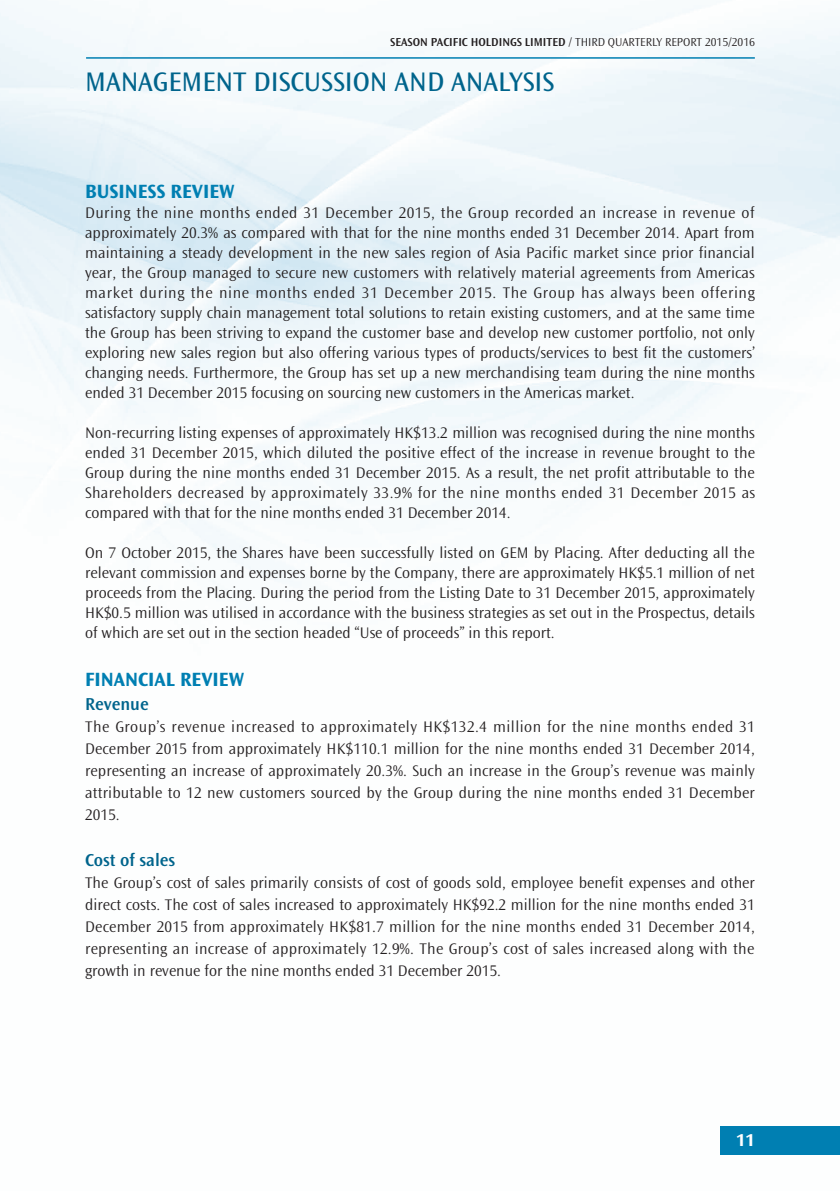
<style>
.page{position:relative;width:840px;height:1191px;background:#fff}
.page>*{position:absolute;margin:0;border:0;box-sizing:border-box;transform-origin:0 0}
.t1{font:28px "Ocean Sans Std";color:#00648c}
._01_H1{font:700 20px "Ocean Sans Std";color:#007fb2}
._02_H2{font:600 18px "Ocean Sans Std";color:#00648c}
.t2{font:700 18px "Ocean Sans Std";color:#fff}
._00_txt{font:300 16px/20px "Ocean Sans Std";color:#231f20;text-align:justify}
.t3{font:300 12px "Ocean Sans Std";color:#231f20}
.s1{font-weight:600}
</style>
<div class="page">
<img style="left:0;top:1px;width:839px;height:1154px">
<div style="left:719px;top:1125px;width:120px;height:29px;background:#007fb2"></div>
<hr style="left:86px;top:57px;width:668px;height:2px;background:#007fb2">
<p class="t3" style="left:390px;top:35px;width:366px"><span class="s1">SEASON PACIFIC HOLDINGS LIMITED</span> / THIRD QUARTERLY REPORT 2015/2016</p>
<p class="t1" style="left:85px;top:67px;width:470px">MANAGEMENT DISCUSSION AND ANALYSIS</p>
<p class="_01_H1" style="left:85px;top:180px;width:151px">BUSINESS REVIEW</p>
<p class="_00_txt" style="left:85px;top:203px;width:671px">During the nine months ended 31 December 2015, the Group recorded an increase in revenue of approximately 20.3% as compared with that for the nine months ended 31 December 2014. Apart from maintaining a steady development in the new sales region of Asia Pacific market since prior financial year, the Group managed to secure new customers with relatively material agreements from Americas market during the nine months ended 31 December 2015. The Group has always been offering satisfactory supply chain management total solutions to retain existing customers, and at the same time the Group has been striving to expand the customer base and develop new customer portfolio, not only exploring new sales region but also offering various types of products/services to best fit the customers’ changing needs. Furthermore, the Group has set up a new merchandising team during the nine months ended 31 December 2015 focusing on sourcing new customers in the Americas market.</p>
<p class="_00_txt" style="left:85px;top:423px;width:671px">Non-recurring listing expenses of approximately HK$13.2 million was recognised during the nine months ended 31 December 2015, which diluted the positive effect of the increase in revenue brought to the Group during the nine months ended 31 December 2015. As a result, the net profit attributable to the Shareholders decreased by approximately 33.9% for the nine months ended 31 December 2015 as compared with that for the nine months ended 31 December 2014.</p>
<p class="_00_txt" style="left:85px;top:543px;width:671px">On 7 October 2015, the Shares have been successfully listed on GEM by Placing. After deducting all the relevant commission and expenses borne by the Company, there are approximately HK$5.1 million of net proceeds from the Placing. During the period from the Listing Date to 31 December 2015, approximately HK$0.5 million was utilised in accordance with the business strategies as set out in the Prospectus, details of which are set out in the section headed “Use of proceeds” in this report.</p>
<p class="_01_H1" style="left:85px;top:668px;width:160px">FINANCIAL REVIEW</p>
<p class="_02_H2" style="left:85px;top:694px;width:65px">Revenue</p>
<p class="_00_txt" style="left:85px;top:716px;width:671px;line-height:22px">The Group’s revenue increased to approximately HK$132.4 million for the nine months ended 31<br>December 2015 from approximately HK$110.1 million for the nine months ended 31 December 2014, representing an increase of approximately 20.3%. Such an increase in the Group’s revenue was mainly attributable to 12 new customers sourced by the Group during the nine months ended 31 December 2015.</p>
<p class="_02_H2" style="left:85px;top:850px;width:91px">Cost of sales</p>
<p class="_00_txt" style="left:85px;top:872px;width:671px;line-height:22px">The Group’s cost of sales primarily consists of cost of goods sold, employee benefit expenses and other direct costs. The cost of sales increased to approximately HK$92.2 million for the nine months ended 31<br>December 2015 from approximately HK$81.7 million for the nine months ended 31 December 2014, representing an increase of approximately 12.9%. The Group’s cost of sales increased along with the growth in revenue for the nine months ended 31 December 2015.</p>
<p class="t2" style="left:735px;top:1129px;width:20px">11</p>
</div>
